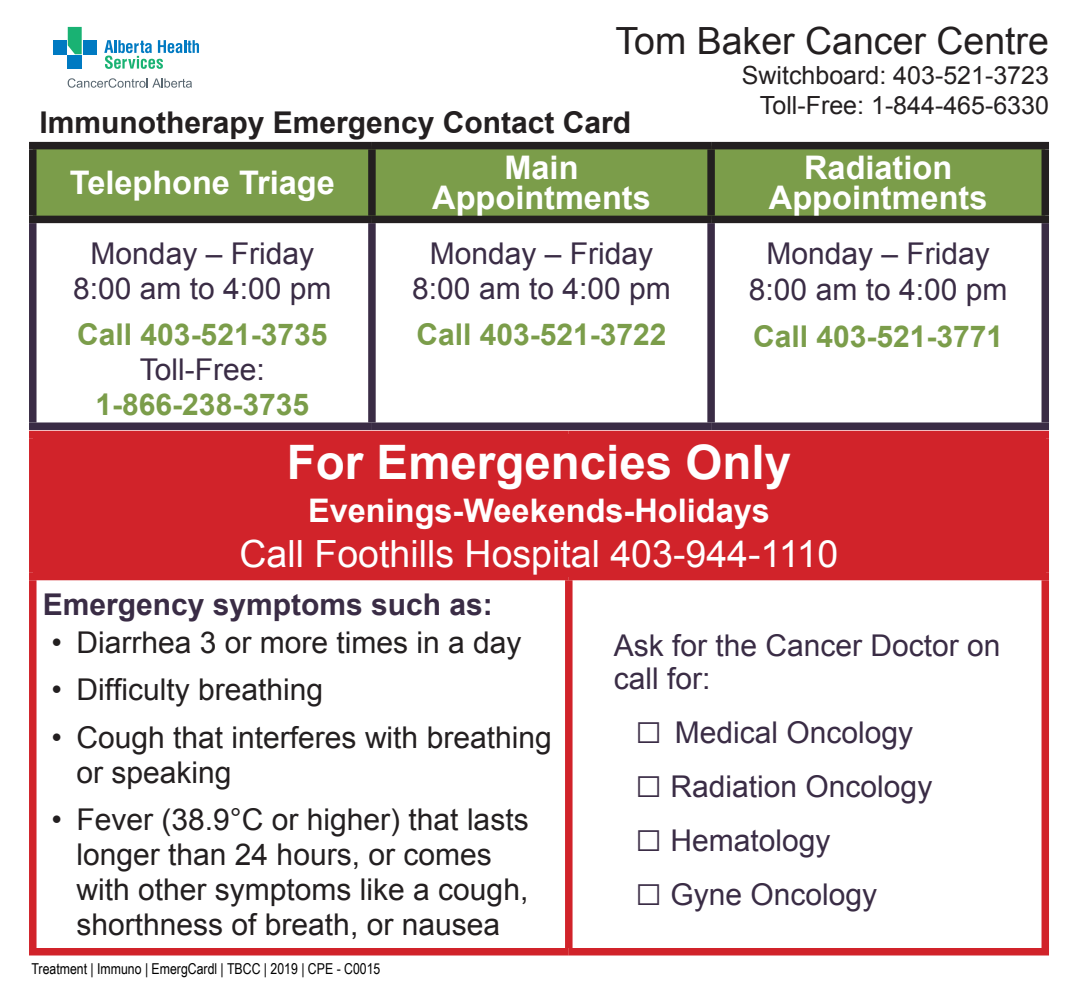
<style>
.page{position:relative;width:1080px;height:990px;background:#fff}
.page>*{position:absolute;margin:0;border:0;box-sizing:border-box;transform-origin:0 0}
.t1{font:700 47.5px "Arial";color:#fff}
.t2{font:37.5px "Arial";color:#fff}
.t3{font:37.5px "Arial";color:#231f20}
.t4{font:700 32.5px/30px "Arial";color:#fff;text-align:center}
.t5{font:30px/35px "Arial";color:#231f20}
.t6{font:30px/32.5px "Arial";color:#3a2c45}
.t7{font:700 30px "Arial";color:#7b9d4a}
.t8{font:700 30px "Arial";color:#231f20}
.t9{font:700 30px "Arial";color:#3a2c45}
.t10{font:25px "Arial";color:#231f20}
.t11{font:15px "Arial Narrow";color:#000}
.s1{font-size:45px}
</style>
<div class="page">
<svg style="left:68px;top:78px;width:124px;height:10px"></svg>
<svg style="left:104px;top:40px;width:95px;height:29px"></svg>
<div style="left:53px;top:40px;width:13px;height:14px;background:#007ac2"></div>
<div style="left:83px;top:40px;width:13px;height:14px;background:#007ac2"></div>
<div style="left:68px;top:56px;width:14px;height:13px;background:#007ac2"></div>
<svg style="left:68px;top:27px;width:14px;height:27px"></svg>
<div style="left:37px;top:149px;width:1005px;height:67px;background:#7b9d4a"></div>
<div style="left:29px;top:223px;width:8px;height:199px;background:#3a2c45"></div>
<div style="left:368px;top:223px;width:8px;height:199px;background:#3a2c45"></div>
<div style="left:707px;top:223px;width:8px;height:199px;background:#3a2c45"></div>
<div style="left:1042px;top:223px;width:7px;height:199px;background:#3a2c45"></div>
<div style="left:29px;top:422px;width:343px;height:8px;background:#3a2c45"></div>
<div style="left:372px;top:422px;width:339px;height:8px;background:#3a2c45"></div>
<div style="left:711px;top:422px;width:338px;height:8px;background:#3a2c45"></div>
<div style="left:29px;top:142px;width:343px;height:7px;background:#231f20"></div>
<div style="left:29px;top:149px;width:8px;height:67px;background:#231f20"></div>
<div style="left:372px;top:142px;width:339px;height:7px;background:#231f20"></div>
<div style="left:368px;top:149px;width:8px;height:67px;background:#231f20"></div>
<div style="left:711px;top:142px;width:338px;height:7px;background:#231f20"></div>
<div style="left:707px;top:149px;width:8px;height:67px;background:#231f20"></div>
<div style="left:1042px;top:149px;width:7px;height:67px;background:#231f20"></div>
<div style="left:29px;top:216px;width:343px;height:7px;background:#231f20"></div>
<div style="left:372px;top:216px;width:339px;height:7px;background:#231f20"></div>
<div style="left:711px;top:216px;width:338px;height:7px;background:#231f20"></div>
<div style="left:33px;top:434px;width:1012px;height:143px;background:#d1232a"></div>
<div style="left:29px;top:431px;width:540px;height:7px;background:#d1232a"></div>
<div style="left:29px;top:438px;width:8px;height:135px;background:#d1232a"></div>
<div style="left:569px;top:431px;width:480px;height:7px;background:#d1232a"></div>
<div style="left:1042px;top:438px;width:7px;height:135px;background:#d1232a"></div>
<div style="left:29px;top:573px;width:540px;height:7px;background:#d1232a"></div>
<div style="left:29px;top:580px;width:8px;height:368px;background:#d1232a"></div>
<div style="left:569px;top:573px;width:480px;height:7px;background:#d1232a"></div>
<div style="left:565px;top:580px;width:8px;height:368px;background:#d1232a"></div>
<div style="left:1042px;top:580px;width:7px;height:368px;background:#d1232a"></div>
<div style="left:29px;top:948px;width:540px;height:8px;background:#d1232a"></div>
<div style="left:569px;top:948px;width:480px;height:8px;background:#d1232a"></div>
<p class="t3" style="left:616px;top:17px;width:435px">Tom Baker Cancer Centre</p>
<p class="t10" style="left:742px;top:59px;width:309px">Switchboard: 403-521-3723</p>
<p class="t10" style="left:760px;top:89px;width:290px">Toll-Free: 1-844-465-6330</p>
<p class="t8" style="left:40px;top:102px;width:593px">Immunotherapy Emergency Contact Card</p>
<p class="t4" style="left:70px;top:169px;width:266px">Telephone Triage</p>
<p class="t6" style="left:91px;top:237px;width:225px">Monday – Friday</p>
<p class="t6" style="left:73px;top:272px;width:260px">8:00 am to 4:00 pm</p>
<p class="t7" style="left:77px;top:314px;width:252px">Call 403-521-3735</p>
<p class="t6" style="left:140px;top:354px;width:127px">Toll-Free:</p>
<p class="t7" style="left:96px;top:384px;width:215px">1-866-238-3735</p>
<p class="t4" style="left:432px;top:154px;width:220px">Main<br>Appointments</p>
<p class="t4" style="left:769px;top:154px;width:220px">Radiation<br>Appointments</p>
<p class="t6" style="left:430px;top:237px;width:225px">Monday – Friday</p>
<p class="t6" style="left:412px;top:272px;width:260px">8:00 am to 4:00 pm</p>
<p class="t7" style="left:416px;top:314px;width:252px">Call 403-521-3722</p>
<p class="t6" style="left:766px;top:237px;width:225px">Monday – Friday</p>
<p class="t6" style="left:749px;top:273px;width:260px">8:00 am to 4:00 pm</p>
<p class="t7" style="left:753px;top:316px;width:252px">Call 403-521-3771</p>
<p class="t1" style="left:287px;top:431px;width:506px">For Emergencies Only</p>
<p class="t4" style="left:308px;top:496px;width:463px">Evenings-Weekends-Holidays</p>
<p class="t2" style="left:240px;top:529px;width:600px">Call Foothills Hospital 403-944-1110</p>
<p class="t9" style="left:43px;top:585px;width:452px">Emergency symptoms such as:</p>
<p class="t5" style="left:52px;top:625px;width:472px">• Diarrhea 3 or more times in a day</p>
<p class="t5" style="left:52px;top:672px;width:273px">• Difficulty breathing</p>
<p class="t5" style="left:77px;top:720px;width:477px;text-indent:-25px">• Cough that interferes with breathing or speaking</p>
<p class="t5" style="left:77px;top:802px;width:454px;text-indent:-25px">• Fever (38.9°C or higher) that lasts longer than 24 hours, or comes with other symptoms like a cough, shorthness of breath, or nausea</p>
<p class="t6" style="left:614px;top:630px;width:388px">Ask for the Cancer Doctor on call for:</p>
<p class="t6" style="left:635px;top:716px;width:280px"><span class="s1">□</span> Medical Oncology</p>
<p class="t6" style="left:635px;top:770px;width:299px"><span class="s1">□</span> Radiation Oncology</p>
<p class="t6" style="left:635px;top:824px;width:197px"><span class="s1">□</span> Hematology</p>
<p class="t6" style="left:635px;top:878px;width:244px"><span class="s1">□</span> Gyne Oncology</p>
<p class="t11" style="left:32px;top:958px;width:350px">Treatment | Immuno | EmergCardl | TBCC | 2019 | CPE - C0015</p>
</div>
